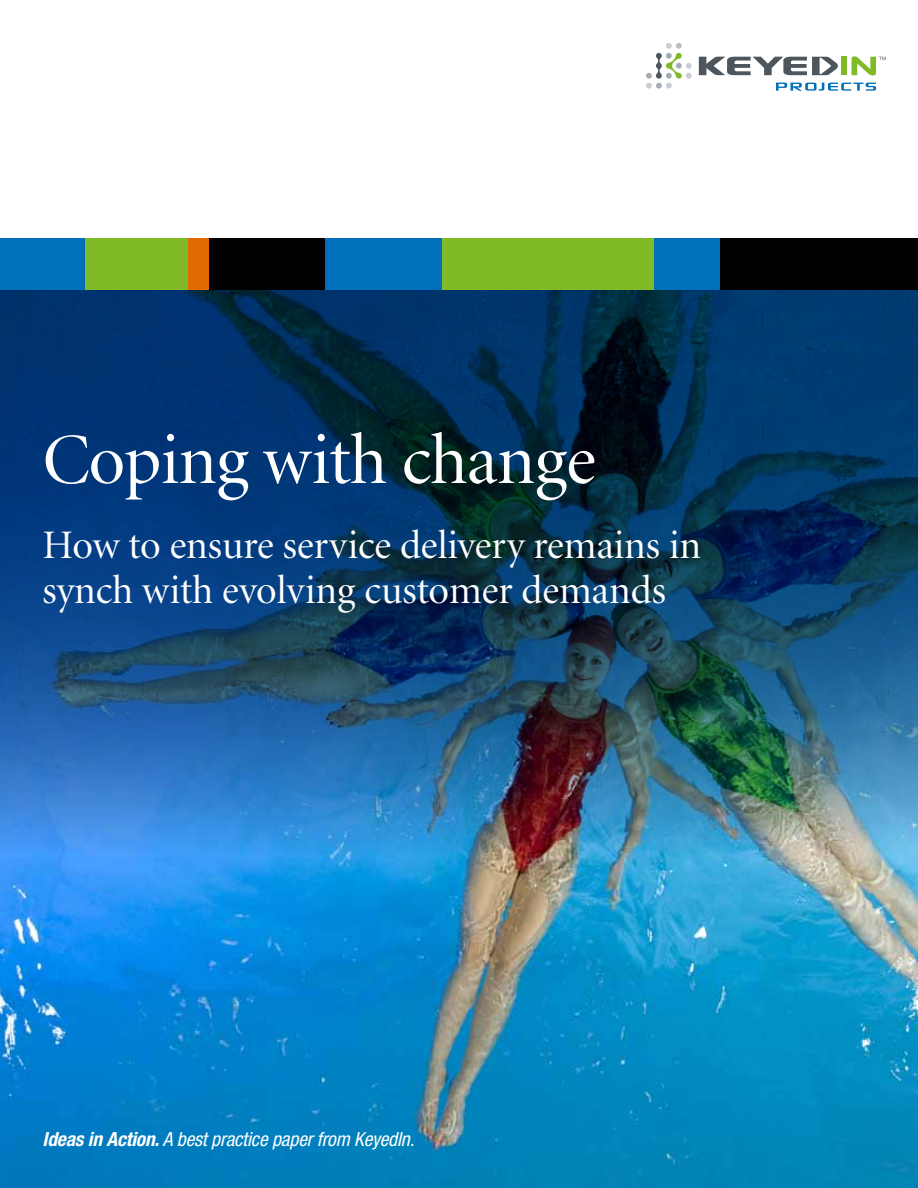
<style>
.page{position:relative;width:918px;height:1188px;background:#fff}
.page>*{position:absolute;margin:0;border:0;box-sizing:border-box;transform-origin:0 0}
.t1{font:72px "Minion Display";letter-spacing:-.01em;color:#fff}
.t2{font:40.5px/45px "Minion Display";color:#fff}
.t3{font:italic condensed 19.5px "Helvetica Neue";letter-spacing:-.01em;color:#fff}
.s1{font-weight:700}
</style>
<div class="page">
<img style="left:0;top:899px;width:918px;height:289px">
<img style="left:0;top:289px;width:918px;height:610px">
<div style="left:82px;top:238px;width:836px;height:51px;background:#80ba27"></div>
<div style="left:0;top:238px;width:85px;height:51px;background:#0070ba"></div>
<div style="left:188px;top:238px;width:23px;height:51px;background:#e16a03"></div>
<div style="left:209px;top:238px;width:117px;height:51px;background:#000"></div>
<div style="left:326px;top:238px;width:116px;height:51px;background:#0070ba"></div>
<div style="left:655px;top:238px;width:66px;height:51px;background:#0070ba"></div>
<div style="left:721px;top:238px;width:197px;height:51px;background:#000"></div>
<div style="left:842px;top:57px;width:5px;height:18px;background:#80ba27"></div>
<svg style="left:646px;top:43px;width:46px;height:46px"></svg>
<svg style="left:852px;top:56px;width:34px;height:20px"></svg>
<svg style="left:699px;top:57px;width:139px;height:18px"></svg>
<svg style="left:776px;top:83px;width:100px;height:8px"></svg>
<h1 class="t1" style="left:43px;top:425px;width:555px">Coping with change</h1>
<p class="t2" style="left:43px;top:524px;width:660px">How to ensure service delivery remains in synch with evolving customer demands</p>
<p class="t3" style="left:43px;top:1127px;width:373px"><span class="s1">Ideas in Action.</span> A best practice paper from KeyedIn.</p>
</div>
